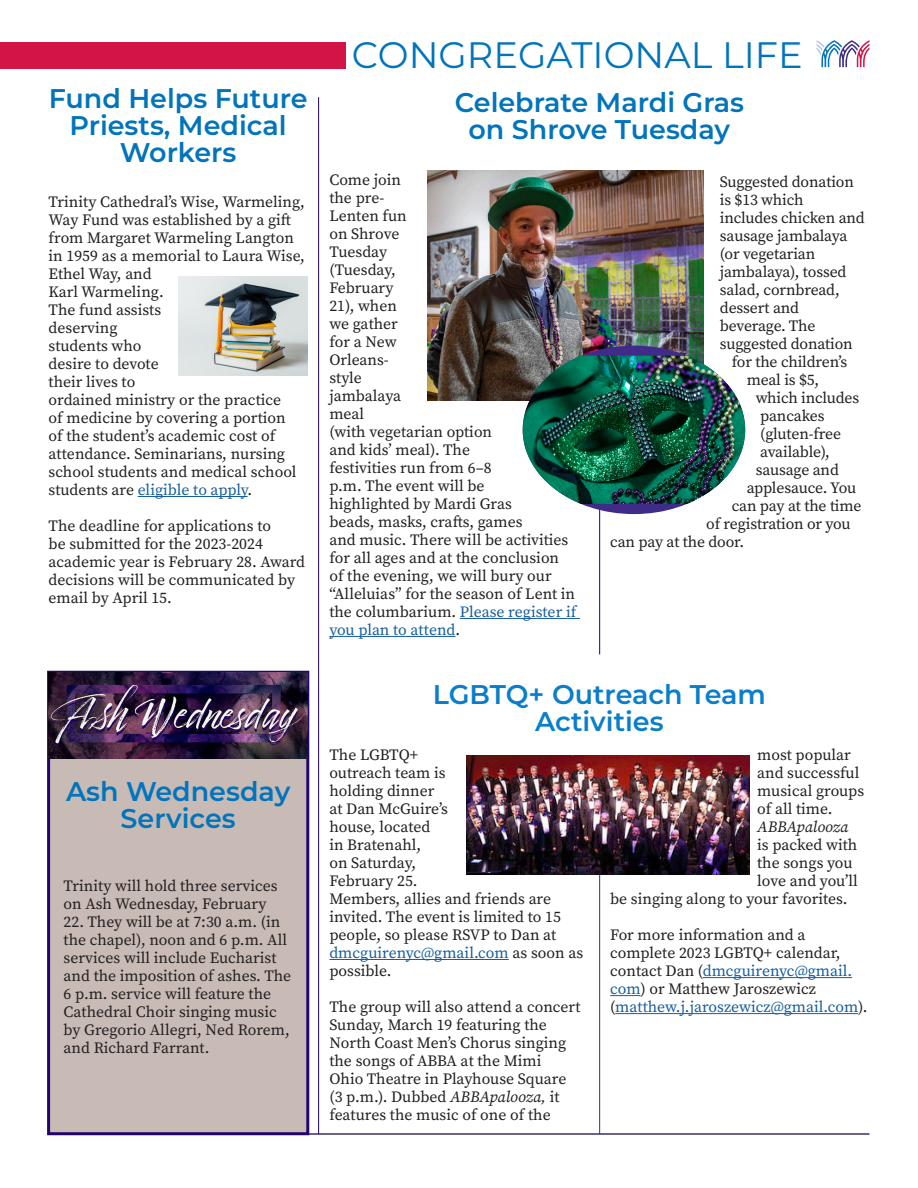
<style>
.page{position:relative;width:918px;height:1188px;background:#fff}
.page>*{position:absolute;margin:0;border:0;box-sizing:border-box;transform-origin:0 0}
.t1{font:36.75px "Montserrat";color:#0174bc}
.t2{font:600 27px/27px "Montserrat";color:#0174bc;text-align:center}
.t3{font:600 27px/27px "Montserrat";color:#0a7eca;text-align:center}
.t4{font:15.75px/18px "Source Serif Variable";color:#231f20}
.t5{font:15.75px "Source Serif Variable";letter-spacing:-.02em;color:#231f20}
.t6{font:italic 15.75px "Source Serif Variable";color:#231f20}
.s1{color:#175d9e}
.s2{font-style:italic}
</style>
<div class="page">
<hr style="left:49px;top:1134px;width:820px;height:1px;background:#336">
<hr style="left:599px;top:171px;width:1px;height:483px;background:#22036f">
<svg style="left:816px;top:40px;width:53px;height:27px"></svg>
<div style="left:0;top:42px;width:346px;height:27px;background:#d21446"></div>
<hr style="left:318px;top:97px;width:1px;height:1037px;background:#22036f">
<hr style="left:599px;top:759px;width:1px;height:375px;background:#336">
<hr style="left:138px;top:496px;width:110px;height:1px;background:#175d9e">
<hr style="left:460px;top:618px;width:120px;height:1px;background:#175d9e">
<hr style="left:329px;top:636px;width:127px;height:1px;background:#175d9e">
<div style="left:49px;top:672px;width:259px;height:462px;background:#c8bbb6"></div>
<div style="left:47px;top:671px;width:262px;height:464px;border:3px solid #22036f"></div>
<hr style="left:329px;top:959px;width:180px;height:1px;background:#175d9e">
<hr style="left:703px;top:977px;width:149px;height:1px;background:#175d9e">
<hr style="left:610px;top:995px;width:31px;height:1px;background:#175d9e">
<hr style="left:615px;top:1013px;width:243px;height:1px;background:#175d9e">
<img style="left:49px;top:672px;width:259px;height:87px">
<img style="left:428px;top:171px;width:276px;height:230px">
<div style="left:523px;top:346px;width:222px;height:168px;background:#402b89;border-radius:50%"></div>
<img style="left:523px;top:356px;width:222px;height:148px">
<img style="left:467px;top:755px;width:283px;height:120px">
<img style="left:178px;top:277px;width:130px;height:98px">
<h2 class="t2" style="left:49px;top:85px;width:260px">Fund Helps Future<br>Priests, Medical<br>Workers</h2>
<p class="t4" style="left:49px;top:193px;width:258px">Trinity Cathedral’s Wise, Warmeling,<br>Way Fund was established by a gift from Margaret Warmeling Langton in 1959 as a memorial to Laura Wise,<br>Ethel Way, and<br>Karl Warmeling.<br>The fund assists<br>deserving<br>students who<br>desire to devote<br>their lives to<br>ordained ministry or the practice<br>of medicine by covering a portion<br>of the student’s academic cost of attendance. Seminarians, nursing school students and medical school students are <span class="s1">eligible to apply</span>.</p>
<p class="t4" style="left:49px;top:517px;width:258px">The deadline for applications to<br>be submitted for the 2023-2024 academic year is February 28. Award decisions will be communicated by email by April 15.</p>
<h2 class="t2" style="left:66px;top:778px;width:226px">Ash Wednesday<br>Services</h2>
<p class="t4" style="left:64px;top:877px;width:216px">Trinity will hold three services on Ash Wednesday, February</p>
<p class="t4" style="left:64px;top:913px;width:229px">22. They will be at 7:30 a.m. (in the chapel), noon and 6 p.m. All services will include Eucharist and the imposition of ashes. The<br>6 p.m. service will feature the<br>Cathedral Choir singing music by Gregorio Allegri, Ned Rorem, and Richard Farrant.</p>
<h1 class="t1" style="left:352px;top:30px;width:452px">CONGREGATIONAL LIFE</h1>
<h2 class="t2" style="left:455px;top:88px;width:291px">Celebrate Mardi Gras on Shrove Tuesday</h2>
<p class="t4" style="left:720px;top:173px;width:136px">Suggested donation</p>
<p class="t4" style="left:720px;top:191px;width:85px">is $13 which</p>
<p class="t4" style="left:720px;top:209px;width:146px">includes chicken and</p>
<p class="t4" style="left:720px;top:227px;width:129px">sausage jambalaya</p>
<p class="t4" style="left:720px;top:245px;width:97px">(or vegetarian</p>
<p class="t4" style="left:720px;top:263px;width:128px">jambalaya), tossed</p>
<p class="t4" style="left:720px;top:281px;width:121px">salad, cornbread,</p>
<p class="t4" style="left:720px;top:299px;width:81px">dessert and</p>
<p class="t5" style="left:720px;top:315px;width:97px">beverage. The</p>
<p class="t4" style="left:720px;top:335px;width:134px">suggested donation</p>
<p class="t4" style="left:732px;top:353px;width:117px">for the children’s</p>
<p class="t4" style="left:747px;top:371px;width:74px">meal is $5,</p>
<p class="t4" style="left:756px;top:389px;width:105px">which includes</p>
<p class="t4" style="left:760px;top:407px;width:66px">pancakes</p>
<p class="t4" style="left:760px;top:425px;width:82px">(gluten-free</p>
<p class="t4" style="left:760px;top:443px;width:71px">available),</p>
<p class="t4" style="left:756px;top:461px;width:85px">sausage and</p>
<p class="t5" style="left:747px;top:477px;width:111px">applesauce. You</p>
<p class="t4" style="left:732px;top:497px;width:131px">can pay at the time</p>
<p class="t4" style="left:706px;top:515px;width:146px">of registration or you</p>
<p class="t4" style="left:610px;top:533px;width:135px">can pay at the door.</p>
<p class="t4" style="left:329px;top:171px;width:248px">Come join<br>the pre-<br>Lenten fun<br>on Shrove<br>Tuesday<br>(Tuesday,<br>February<br>21), when<br>we gather<br>for a New<br>Orleans-<br>style<br>jambalaya<br>meal<br>(with vegetarian option<br>and kids’ meal). The<br>festivities run from 6–8<br>p.m. The event will be<br>highlighted by Mardi Gras<br>beads, masks, crafts, games<br>and music. There will be activities for all ages and at the conclusion of the evening, we will bury our “Alleluias” for the season of Lent in the columbarium. <span class="s1">Please register if you plan to attend</span>.</p>
<h2 class="t3" style="left:433px;top:681px;width:335px">LGBTQ+ Outreach Team<br>Activities</h2>
<p class="t4" style="left:757px;top:746px;width:109px">most popular and successful musical groups of all time.</p>
<p class="t6" style="left:757px;top:817px;width:93px">ABBApalooza</p>
<p class="t4" style="left:757px;top:836px;width:102px">is packed with</p>
<p class="t4" style="left:757px;top:854px;width:97px">the songs you</p>
<p class="t4" style="left:757px;top:872px;width:102px">love and you’ll</p>
<p class="t4" style="left:610px;top:890px;width:239px">be singing along to your favorites.</p>
<p class="t4" style="left:610px;top:926px;width:259px">For more information and a complete 2023 LGBTQ+ calendar, contact Dan (<span class="s1">dmcguirenyc@gmail. com</span>) or Matthew Jaroszewicz (<span class="s1">matthew.j.jaroszewicz@gmail.com</span>).</p>
<p class="t4" style="left:329px;top:746px;width:255px">The LGBTQ+<br>outreach team is<br>holding dinner<br>at Dan McGuire’s<br>house, located<br>in Bratenahl,<br>on Saturday,<br>February 25.<br>Members, allies and friends are invited. The event is limited to 15 people, so please RSVP to Dan at <span class="s1">dmcguirenyc@gmail.com</span> as soon as possible.</p>
<p class="t4" style="left:329px;top:998px;width:253px">The group will also attend a concert<br>Sunday, March 19 featuring the<br>North Coast Men’s Chorus singing the songs of ABBA at the Mimi<br>Ohio Theatre in Playhouse Square (3 p.m.). Dubbed <span class="s2">ABBApalooza,</span> it features the music of one of the</p>
</div>
